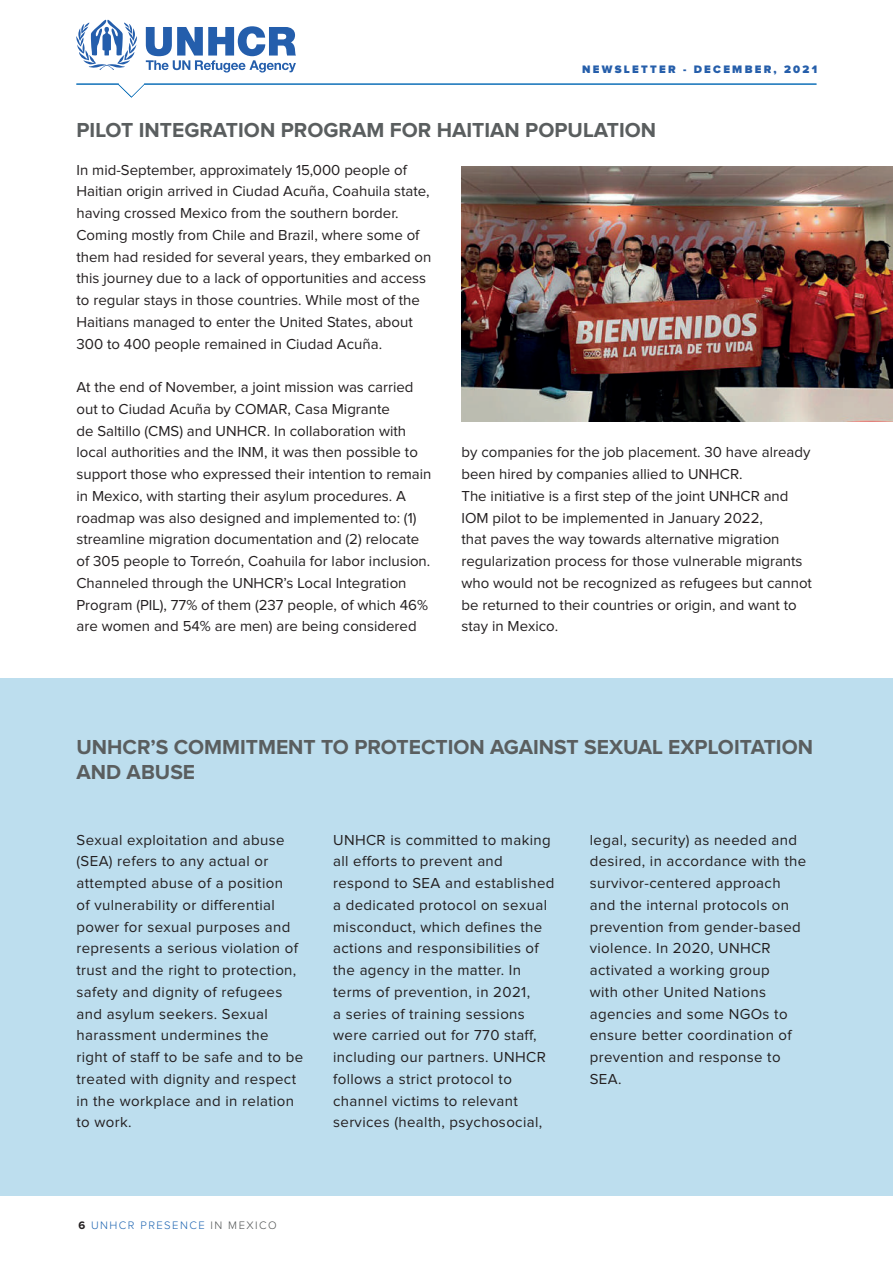
<style>
.page{position:relative;width:893px;height:1263px;background:#fff}
.page>*{position:absolute;margin:0;border:0;box-sizing:border-box;transform-origin:0 0}
.t1{font:700 21px/25.2px "Proxima Nova";color:#5a5e5f}
.t2{font:15px/21.8px "Proxima Nova";color:#231f20}
.t3{font:15px/21.8px "Proxima Nova";letter-spacing:.025em;color:#231f20}
.t4{font:900 11.25px "Proxima Nova";letter-spacing:.2em;color:#255eaa}
.t5{font:300 11.25px "Proxima Nova";letter-spacing:.13em;color:#1d64b1}
.s1{font-weight:700;color:#231f20}
.s2{color:#4f5252}
</style>
<div class="page">
<svg style="left:76px;top:20px;width:61px;height:50px"></svg>
<svg style="left:146px;top:26px;width:150px;height:47px"></svg>
<div style="left:0;top:678px;width:893px;height:517px;background:#bddeee"></div>
<svg style="left:76px;top:83px;width:741px;height:15px"></svg>
<img style="left:461px;top:166px;width:432px;height:256px">
<p class="t4" style="left:582px;top:64px;width:236px">NEWSLETTER - DECEMBER, 2021</p>
<h1 class="t1" style="left:76px;top:118px;width:581px">PILOT INTEGRATION PROGRAM FOR HAITIAN POPULATION</h1>
<p class="t2" style="left:76px;top:159px;width:356px">In mid-September, approximately 15,000 people of Haitian origin arrived in Ciudad Acuña, Coahuila state, having crossed Mexico from the southern border.<br>Coming mostly from Chile and Brazil, where some of them had resided for several years, they embarked on this journey due to a lack of opportunities and access to regular stays in those countries. While most of the Haitians managed to enter the United States, about 300 to 400 people remained in Ciudad Acuña.</p>
<p class="t2" style="left:76px;top:377px;width:356px">At the end of November, a joint mission was carried out to Ciudad Acuña by COMAR, Casa Migrante<br>de Saltillo (CMS) and UNHCR. In collaboration with local authorities and the INM, it was then possible to support those who expressed their intention to remain in Mexico, with starting their asylum procedures. A roadmap was also designed and implemented to: (1) streamline migration documentation and (2) relocate of 305 people to Torreón, Coahuila for labor inclusion.<br>Channeled through the UNHCR’s Local Integration Program (PIL), 77% of them (237 people, of which 46% are women and 54% are men) are being considered</p>
<p class="t2" style="left:461px;top:442px;width:352px">by companies for the job placement. 30 have already been hired by companies allied to UNHCR.<br>The initiative is a first step of the joint UNHCR and IOM pilot to be implemented in January 2022,<br>that paves the way towards alternative migration regularization process for those vulnerable migrants who would not be recognized as refugees but cannot be returned to their countries or origin, and want to stay in Mexico.</p>
<h1 class="t1" style="left:76px;top:735px;width:738px">UNHCR’S COMMITMENT TO PROTECTION AGAINST SEXUAL EXPLOITATION<br>AND ABUSE</h1>
<p class="t3" style="left:76px;top:829px;width:228px">Sexual exploitation and abuse (SEA) refers to any actual or attempted abuse of a position<br>of vulnerability or differential power for sexual purposes and represents a serious violation of trust and the right to protection, safety and dignity of refugees and asylum seekers. Sexual harassment undermines the right of staff to be safe and to be treated with dignity and respect in the workplace and in relation to work.</p>
<p class="t3" style="left:333px;top:829px;width:223px">UNHCR is committed to making all efforts to prevent and respond to SEA and established a dedicated protocol on sexual misconduct, which defines the actions and responsibilities of the agency in the matter. In terms of prevention, in 2021,<br>a series of training sessions were carried out for 770 staff, including our partners. UNHCR follows a strict protocol to channel victims to relevant services (health, psychosocial,</p>
<p class="t3" style="left:590px;top:829px;width:218px">legal, security) as needed and desired, in accordance with the survivor-centered approach and the internal protocols on prevention from gender-based violence. In 2020, UNHCR activated a working group<br>with other United Nations agencies and some NGOs to ensure better coordination of prevention and response to<br>SEA.</p>
<p class="t5" style="left:78px;top:1220px;width:200px"><span class="s1">6</span> UNHCR PRESENCE <span class="s2">IN MEXICO</span></p>
</div>
